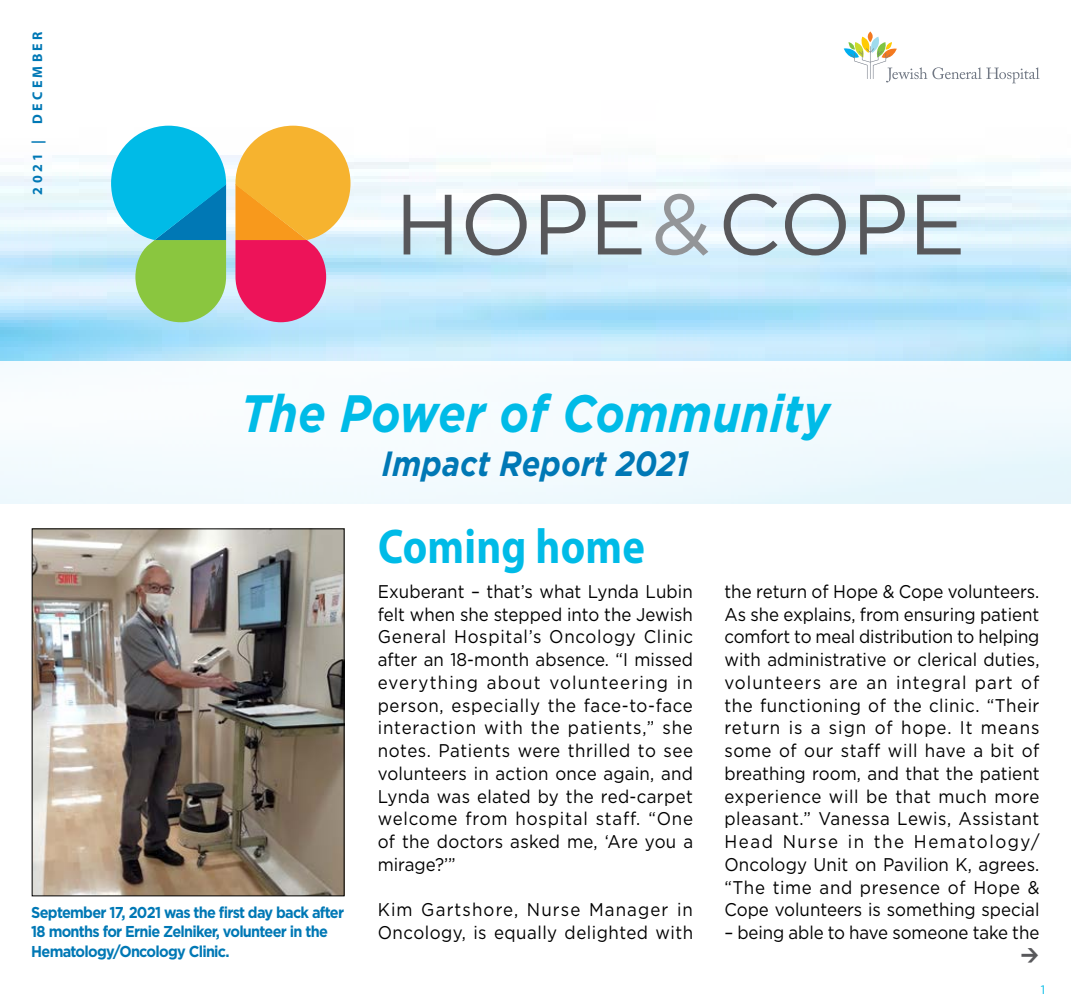
<style>
.page{position:relative;width:1071px;height:1008px;background:#fff}
.page>*{position:absolute;margin:0;border:0;box-sizing:border-box;transform-origin:0 0}
.t1{font:italic 700 52.5px "Gotham";letter-spacing:.005em;color:#00bbe7;scale:.87 1}
.t2{font:700 49px "Myriad Pro";letter-spacing:.005em;color:#00bbe7;scale:.87 1}
.t3{font:italic 700 35px "Gotham";letter-spacing:.005em;color:#0078b5;scale:.87 1}
.t4{font:900 19.25px "DIN";color:#58585b;scale:.92 1}
.t5{font:18.38px/22.8px "Gotham";letter-spacing:.02em;color:#000;text-align:justify;scale:.92 1}
.t6{font:18.38px "Gotham";letter-spacing:-.005em;color:#000;scale:.92 1}
.t7{font:700 15.75px/19.2px "Gotham";letter-spacing:-.05em;color:#0078b5;scale:.92 1}
.t8{font:700 14px "Myriad Pro";letter-spacing:.24em;color:#0078b5}
.t9{font:12.25px "Gotham";color:#00bbe7}
</style>
<div class="page">
<svg style="left:404px;top:195px;width:48px;height:59px"></svg>
<svg style="left:466px;top:194px;width:61px;height:62px"></svg>
<svg style="left:541px;top:195px;width:45px;height:59px"></svg>
<svg style="left:598px;top:195px;width:43px;height:59px"></svg>
<svg style="left:656px;top:194px;width:52px;height:62px"></svg>
<svg style="left:724px;top:194px;width:54px;height:62px"></svg>
<svg style="left:785px;top:194px;width:61px;height:62px"></svg>
<svg style="left:860px;top:195px;width:45px;height:59px"></svg>
<svg style="left:917px;top:195px;width:44px;height:59px"></svg>
<svg style="left:111px;top:126px;width:115px;height:196px"></svg>
<svg style="left:235px;top:126px;width:116px;height:196px"></svg>
<div style="left:0;top:361px;width:1071px;height:143px;background:#f4fbfe"></div>
<img style="left:34px;top:530px;width:309px;height:364px">
<div style="left:32px;top:528px;width:313px;height:368px;border:1px solid #000"></div>
<svg style="left:844px;top:32px;width:196px;height:51px"></svg>
<p class="t8" style="left:29px;top:195px;width:165px;rotate:-90deg">2021 | DECEMBER</p>
<h1 class="t1" style="left:241px;top:383px;width:678px">The Power of Community</h1>
<h3 class="t3" style="left:382px;top:443px;width:354px">Impact Report 2021</h3>
<h2 class="t2" style="left:378px;top:519px;width:308px">Coming home</h2>
<p class="t7" style="left:31px;top:902px;width:342px">September 17, 2021 was the first day back after<br>18 months for Ernie Zelniker, volunteer in the<br>Hematology/Oncology Clinic.</p>
<p class="t5" style="left:378px;top:580px;width:344px">Exuberant – that’s what Lynda Lubin felt when she stepped into the Jewish General Hospital’s Oncology Clinic after an 18-month absence. “I missed everything about volunteering in person, especially the face-to-face interaction with the patients,” she notes. Patients were thrilled to see volunteers in action once again, and Lynda was elated by the red-carpet welcome from hospital staff. “One of the doctors asked me, ‘Are you a mirage?’”</p>
<p class="t5" style="left:378px;top:898px;width:344px">Kim Gartshore, Nurse Manager in<br>Oncology, is equally delighted with</p>
<p class="t5" style="left:724px;top:580px;width:344px">the return of Hope &amp; Cope volunteers.<br>As she explains, from ensuring patient comfort to meal distribution to helping with administrative or clerical duties, volunteers are an integral part of the functioning of the clinic. “Their return is a sign of hope. It means some of our staff will have a bit of breathing room, and that the patient experience will be that much more pleasant.” Vanessa Lewis, Assistant Head Nurse in the Hematology/ Oncology Unit on Pavilion K, agrees. “The time and presence of Hope &amp; Cope volunteers is something special</p>
<p class="t6" style="left:724px;top:922px;width:344px">– being able to have someone take the</p>
<p class="t4" style="left:1021px;top:941px;width:21px">&gt;</p>
<p class="t9" style="left:1041px;top:983px;width:6px">1</p>
</div>
